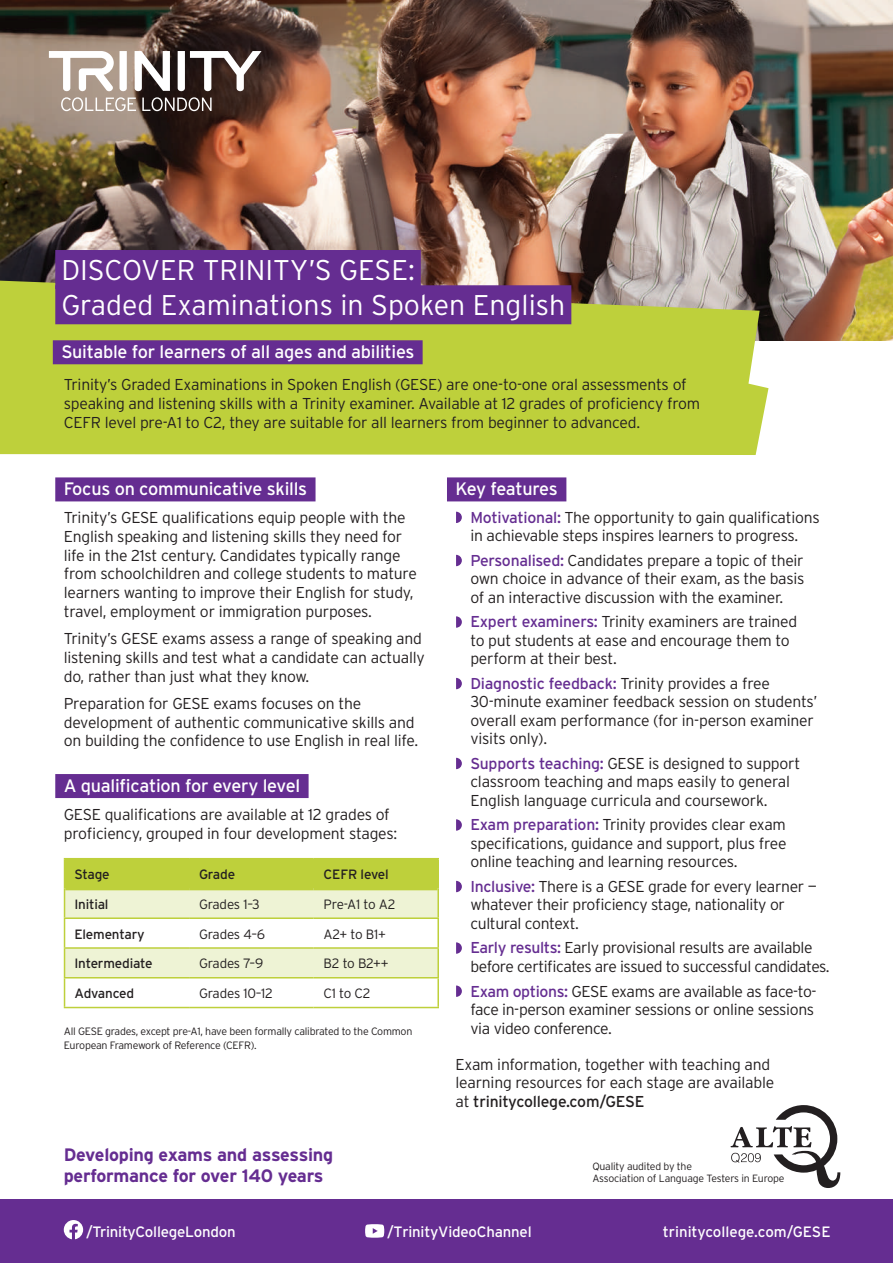
<style>
.page{position:relative;width:893px;height:1263px;background:#fff}
.page>*{position:absolute;margin:0;border:0;box-sizing:border-box;transform-origin:0 0}
.t1{font:300 28.5px/35.2px "Interstate";color:#fff}
.t2{font:18px "Interstate";letter-spacing:-.015em;color:#fff}
.t3{font:700 18px/21.6px "Interstate";letter-spacing:-.015em;color:#652d91}
.t4{font:300 15.75px/18.5px "Interstate";letter-spacing:-.015em;color:#231f20}
.t5{font:15px "Interstate";letter-spacing:-.015em;color:#fff}
.t6{font:300 13.5px "Interstate";letter-spacing:-.015em;color:#231f20}
.t7{font:13.5px "Interstate";letter-spacing:-.015em;color:#231f20}
.t8{font:300 10.65px/13.5px "Interstate";letter-spacing:-.025em;color:#231f20}
.t9{font:300 10.5px/12px "Interstate";letter-spacing:-.02em;color:#231f20}
.s1{font-weight:400;color:#652d91}
.s2{font-weight:400}
</style>
<div class="page">
<img style="left:0;top:0;width:893px;height:341px">
<svg style="left:0;top:279px;width:768px;height:176px;background:#bbcb42"></svg>
<div style="left:55px;top:774px;width:254px;height:24px;background:#652d91"></div>
<div style="left:0;top:1200px;width:893px;height:63px;background:#652d91"></div>
<div style="left:55px;top:477px;width:261px;height:24px;background:#652d91"></div>
<div style="left:447px;top:477px;width:119px;height:24px;background:#652d91"></div>
<svg style="left:456px;top:512px;width:6px;height:11px"></svg>
<svg style="left:456px;top:555px;width:6px;height:11px"></svg>
<svg style="left:456px;top:616px;width:6px;height:12px"></svg>
<svg style="left:456px;top:678px;width:6px;height:11px"></svg>
<svg style="left:456px;top:758px;width:6px;height:11px"></svg>
<svg style="left:456px;top:819px;width:6px;height:12px"></svg>
<svg style="left:456px;top:881px;width:6px;height:11px"></svg>
<svg style="left:456px;top:942px;width:6px;height:12px"></svg>
<svg style="left:456px;top:985px;width:6px;height:12px"></svg>
<div style="left:55px;top:250px;width:366px;height:39px;background:#652d91"></div>
<div style="left:55px;top:285px;width:516px;height:39px;background:#652d91"></div>
<div style="left:53px;top:340px;width:370px;height:24px;background:#652d91"></div>
<svg style="left:730px;top:1105px;width:110px;height:83px"></svg>
<hr style="left:314px;top:917px;width:125px;height:2px;background:#bed03b">
<hr style="left:314px;top:947px;width:125px;height:2px;background:#bed03b">
<hr style="left:314px;top:977px;width:125px;height:1px;background:#bed03b">
<hr style="left:64px;top:858px;width:125px;height:1px;background:#bed03b">
<hr style="left:189px;top:858px;width:125px;height:1px;background:#bed03b">
<hr style="left:314px;top:858px;width:125px;height:1px;background:#bed03b">
<hr style="left:437px;top:859px;width:2px;height:29px;background:#bed03b">
<hr style="left:437px;top:888px;width:2px;height:29px;background:#bed03b">
<hr style="left:437px;top:919px;width:2px;height:28px;background:#bed03b">
<hr style="left:437px;top:949px;width:2px;height:28px;background:#bed03b">
<svg style="left:64px;top:859px;width:374px;height:148px"></svg>
<hr style="left:437px;top:978px;width:2px;height:29px;background:#bed03b">
<hr style="left:64px;top:1007px;width:125px;height:1px;background:#bed03b">
<hr style="left:189px;top:1007px;width:125px;height:1px;background:#bed03b">
<hr style="left:314px;top:1007px;width:125px;height:1px;background:#bed03b">
<svg style="left:49px;top:51px;width:212px;height:60px"></svg>
<svg style="left:64px;top:1220px;width:19px;height:19px"></svg>
<svg style="left:365px;top:1224px;width:19px;height:14px"></svg>
<h1 class="t1" style="left:61px;top:252px;width:505px">DISCOVER TRINITY’S GESE:<br>Graded Examinations in Spoken English</h1>
<p class="t2" style="left:61px;top:341px;width:355px">Suitable for learners of all ages and abilities</p>
<p class="t4" style="left:64px;top:375px;width:638px">Trinity’s Graded Examinations in Spoken English (GESE) are one-to-one oral assessments of speaking and listening skills with a Trinity examiner. Available at 12 grades of proficiency from<br>CEFR level pre-A1 to C2, they are suitable for all learners from beginner to advanced.</p>
<p class="t2" style="left:64px;top:479px;width:245px">Focus on communicative skills</p>
<p class="t4" style="left:64px;top:508px;width:355px">Trinity’s GESE qualifications equip people with the English speaking and listening skills they need for life in the 21st century. Candidates typically range from schoolchildren and college students to mature learners wanting to improve their English for study, travel, employment or immigration purposes.</p>
<p class="t4" style="left:64px;top:629px;width:363px">Trinity’s GESE exams assess a range of speaking and listening skills and test what a candidate can actually do, rather than just what they know.</p>
<p class="t4" style="left:64px;top:694px;width:356px">Preparation for GESE exams focuses on the development of authentic communicative skills and on building the confidence to use English in real life.</p>
<p class="t2" style="left:64px;top:775px;width:238px">A qualification for every level</p>
<p class="t4" style="left:64px;top:805px;width:335px">GESE qualifications are available at 12 grades of proficiency, grouped in four development stages:</p>
<p class="t7" style="left:74px;top:867px;width:37px">Stage</p>
<p class="t7" style="left:199px;top:867px;width:38px">Grade</p>
<p class="t7" style="left:324px;top:867px;width:67px">CEFR level</p>
<p class="t7" style="left:74px;top:896px;width:36px">Initial</p>
<p class="t6" style="left:199px;top:896px;width:62px">Grades 1–3</p>
<p class="t6" style="left:324px;top:896px;width:73px">Pre-A1 to A2</p>
<p class="t7" style="left:74px;top:926px;width:72px">Elementary</p>
<p class="t6" style="left:199px;top:926px;width:68px">Grades 4–6</p>
<p class="t6" style="left:324px;top:926px;width:64px">A2+ to B1+</p>
<p class="t7" style="left:74px;top:956px;width:80px">Intermediate</p>
<p class="t6" style="left:199px;top:956px;width:66px">Grades 7–9</p>
<p class="t6" style="left:324px;top:956px;width:67px">B2 to B2++</p>
<p class="t7" style="left:74px;top:986px;width:61px">Advanced</p>
<p class="t6" style="left:199px;top:986px;width:75px">Grades 10–12</p>
<p class="t6" style="left:324px;top:986px;width:48px">C1 to C2</p>
<p class="t8" style="left:64px;top:1024px;width:350px">All GESE grades, except pre-A1, have been formally calibrated to the Common<br>European Framework of Reference (CEFR).</p>
<p class="t3" style="left:64px;top:1143px;width:271px">Developing exams and assessing performance for over 140 years</p>
<p class="t2" style="left:455px;top:479px;width:104px">Key features</p>
<p class="t4" style="left:470px;top:508px;width:351px"><span class="s1">Motivational:</span> The opportunity to gain qualifications in achievable steps inspires learners to progress.</p>
<p class="t4" style="left:470px;top:551px;width:336px;text-align:justify"><span class="s1">Personalised:</span> Candidates prepare a topic of their own choice in advance of their exam, as the basis of an interactive discussion with the examiner.</p>
<p class="t4" style="left:470px;top:613px;width:328px"><span class="s1">Expert examiners:</span> Trinity examiners are trained to put students at ease and encourage them to perform at their best.</p>
<p class="t4" style="left:470px;top:674px;width:348px"><span class="s1">Diagnostic feedback:</span> Trinity provides a free 30-minute examiner feedback session on students’ overall exam performance (for in-person examiner visits only).</p>
<p class="t4" style="left:470px;top:754px;width:331px"><span class="s1">Supports teaching:</span> GESE is designed to support classroom teaching and maps easily to general<br>English language curricula and coursework.</p>
<p class="t4" style="left:470px;top:815px;width:318px;text-align:justify"><span class="s1">Exam preparation:</span> Trinity provides clear exam specifications, guidance and support, plus free online teaching and learning resources.</p>
<p class="t4" style="left:470px;top:877px;width:348px"><span class="s1">Inclusive:</span> There is a GESE grade for every learner — whatever their proficiency stage, nationality or cultural context.</p>
<p class="t4" style="left:470px;top:939px;width:361px"><span class="s1">Early results:</span> Early provisional results are available before certificates are issued to successful candidates.</p>
<p class="t4" style="left:470px;top:982px;width:348px"><span class="s1">Exam options:</span> GESE exams are available as face-to&shy;face in-person examiner sessions or online sessions via video conference.</p>
<p class="t4" style="left:456px;top:1054px;width:320px">Exam information, together with teaching and learning resources for each stage are available at <span class="s2">trinitycollege.com/GESE</span></p>
<p class="t9" style="left:592px;top:1161px;width:194px">Quality audited by the<br>Association of Language Testers in Europe</p>
<p class="t5" style="left:86px;top:1223px;width:151px">/TrinityCollegeLondon</p>
<p class="t5" style="left:387px;top:1223px;width:146px">/TrinityVideoChannel</p>
<p class="t5" style="left:663px;top:1223px;width:169px">trinitycollege.com/GESE</p>
</div>
